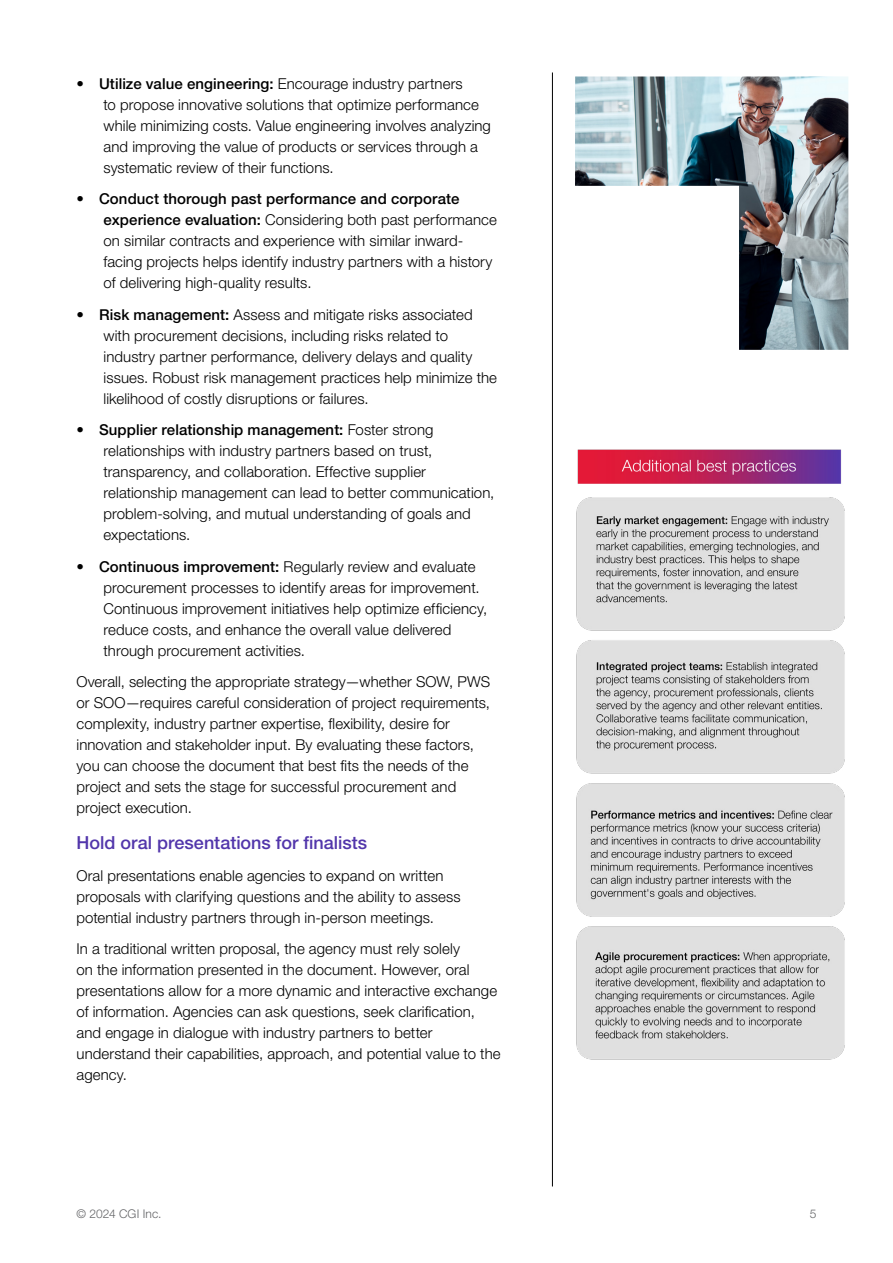
<style>
.page{position:relative;width:893px;height:1263px;background:#fff}
.page>*{position:absolute;margin:0;border:0;box-sizing:border-box;transform-origin:0 0}
.t1{font:500 18px "Helvetica Neue LT Pro";color:#5236ab}
.t2{font:300 15px/21px "Helvetica Neue LT Pro";letter-spacing:.005em;color:#000}
.t3{font:300 12px "Helvetica Neue LT Pro";letter-spacing:.01em;color:#636466}
.s1{font-weight:500}
</style>
<div class="page">
<img style="left:576px;top:449px;width:269px;height:611px">
<hr style="left:552px;top:72px;width:1px;height:1114px;background:#000">
<img style="left:575px;top:77px;width:273px;height:273px">
<p class="t2" style="left:104px;top:73px;width:389px;text-indent:-27px"><span class="s1">• Utilize value engineering:</span> Encourage industry partners<br>to propose innovative solutions that optimize performance while minimizing costs. Value engineering involves analyzing and improving the value of products or services through a systematic review of their functions.</p>
<p class="t2" style="left:104px;top:188px;width:395px;text-indent:-27px"><span class="s1">• Conduct thorough past performance and corporate experience evaluation:</span> Considering both past performance on similar contracts and experience with similar inward&shy;facing projects helps identify industry partners with a history of delivering high-quality results.</p>
<p class="t2" style="left:104px;top:304px;width:395px;text-indent:-27px"><span class="s1">• Risk management:</span> Assess and mitigate risks associated with procurement decisions, including risks related to industry partner performance, delivery delays and quality issues. Robust risk management practices help minimize the likelihood of costly disruptions or failures.</p>
<p class="t2" style="left:104px;top:419px;width:392px;text-indent:-27px"><span class="s1">• Supplier relationship management:</span> Foster strong relationships with industry partners based on trust, transparency, and collaboration. Effective supplier relationship management can lead to better communication, problem-solving, and mutual understanding of goals and expectations.</p>
<p class="t2" style="left:104px;top:556px;width:385px;text-indent:-27px"><span class="s1">• Continuous improvement:</span> Regularly review and evaluate procurement processes to identify areas for improvement.<br>Continuous improvement initiatives help optimize efficiency, reduce costs, and enhance the overall value delivered through procurement activities.</p>
<p class="t2" style="left:77px;top:671px;width:415px">Overall, selecting the appropriate strategy—whether SOW, PWS or SOO—requires careful consideration of project requirements, complexity, industry partner expertise, flexibility, desire for innovation and stakeholder input. By evaluating these factors, you can choose the document that best fits the needs of the project and sets the stage for successful procurement and project execution.</p>
<p class="t1" style="left:76px;top:832px;width:292px">Hold oral presentations for finalists</p>
<p class="t2" style="left:76px;top:864px;width:386px">Oral presentations enable agencies to expand on written proposals with clarifying questions and the ability to assess potential industry partners through in-person meetings.</p>
<p class="t2" style="left:76px;top:938px;width:426px">In a traditional written proposal, the agency must rely solely<br>on the information presented in the document. However, oral presentations allow for a more dynamic and interactive exchange of information. Agencies can ask questions, seek clarification, and engage in dialogue with industry partners to better understand their capabilities, approach, and potential value to the agency.</p>
<p class="t3" style="left:77px;top:1206px;width:87px">© 2024 CGI Inc.</p>
<p class="t3" style="left:810px;top:1206px;width:8px">5</p>
</div>
